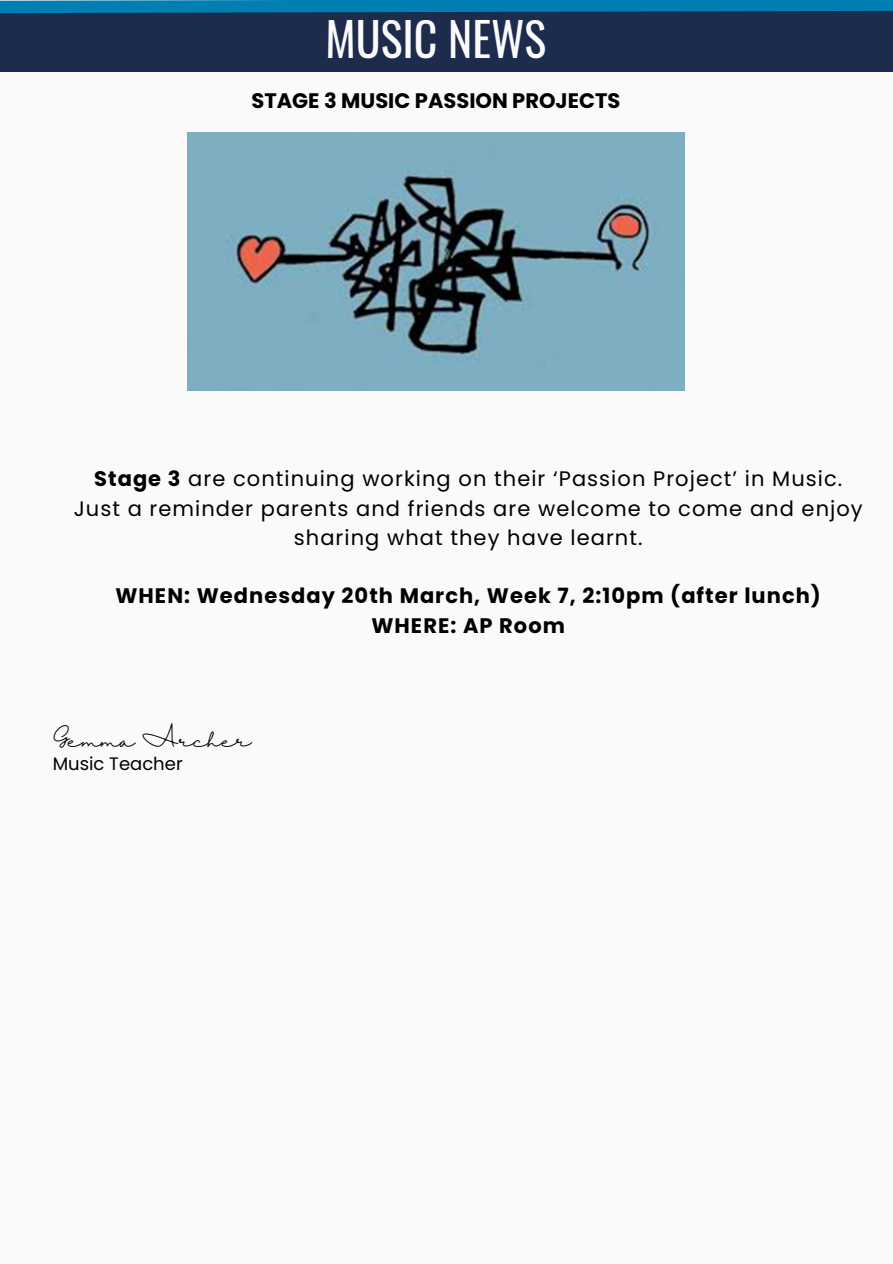
<style>
.page{position:relative;width:893px;height:1264px;background:#fff}
.page>*{position:absolute;margin:0;border:0;box-sizing:border-box;transform-origin:0 0}
.t1{font:700 30.3px "Arimo";color:#fff}
.t2{font:21px/29.2px "Poppins";letter-spacing:.05em;color:#000;text-align:center}
.t3{font:700 21px/29.2px "Poppins";letter-spacing:.05em;color:#000;text-align:center}
.t4{font:700 21px "Poppins";color:#000}
.t5{font:18px "Poppins";color:#000}
.t6{font:18px "Halimun";color:#000}
.s1{font-weight:700}
</style>
<div class="page">
<div style="left:0;top:0;width:892px;height:1263px;background:#fafafa"></div>
<div style="left:0;top:3px;width:892px;height:69px;background:#1d2b4d"></div>
<svg style="left:0;top:0;width:892px;height:14px;background:#0673a4"></svg>
<img style="left:188px;top:132px;width:496px;height:259px">
<h1 class="t1" style="left:312px;top:36px;width:248px">N<sup>M</sup>A<sup>U</sup>P<sup>S</sup>L<sup>I</sup> A<sup>C</sup> N<sup>N</sup> <sup>E</sup>2<sup>W</sup>0 2<sup>S</sup>3</h1>
<p class="t4" style="left:251px;top:86px;width:370px">STAGE 3 MUSIC PASSION PROJECTS</p>
<p class="t2" style="left:74px;top:464px;width:790px"><span class="s1">Stage 3</span> are continuing working on their ‘Passion Project’ in Music.<br>Just a reminder parents and friends are welcome to come and enjoy sharing what they have learnt.</p>
<p class="t3" style="left:115px;top:581px;width:707px">WHEN: Wednesday 20th March, Week 7, 2:10pm (after lunch)<br>WHERE: AP Room</p>
<p class="t6" style="left:53px;top:730px;width:200px">Gemma Archer</p>
<p class="t5" style="left:53px;top:751px;width:131px">Music Teacher</p>
</div>
